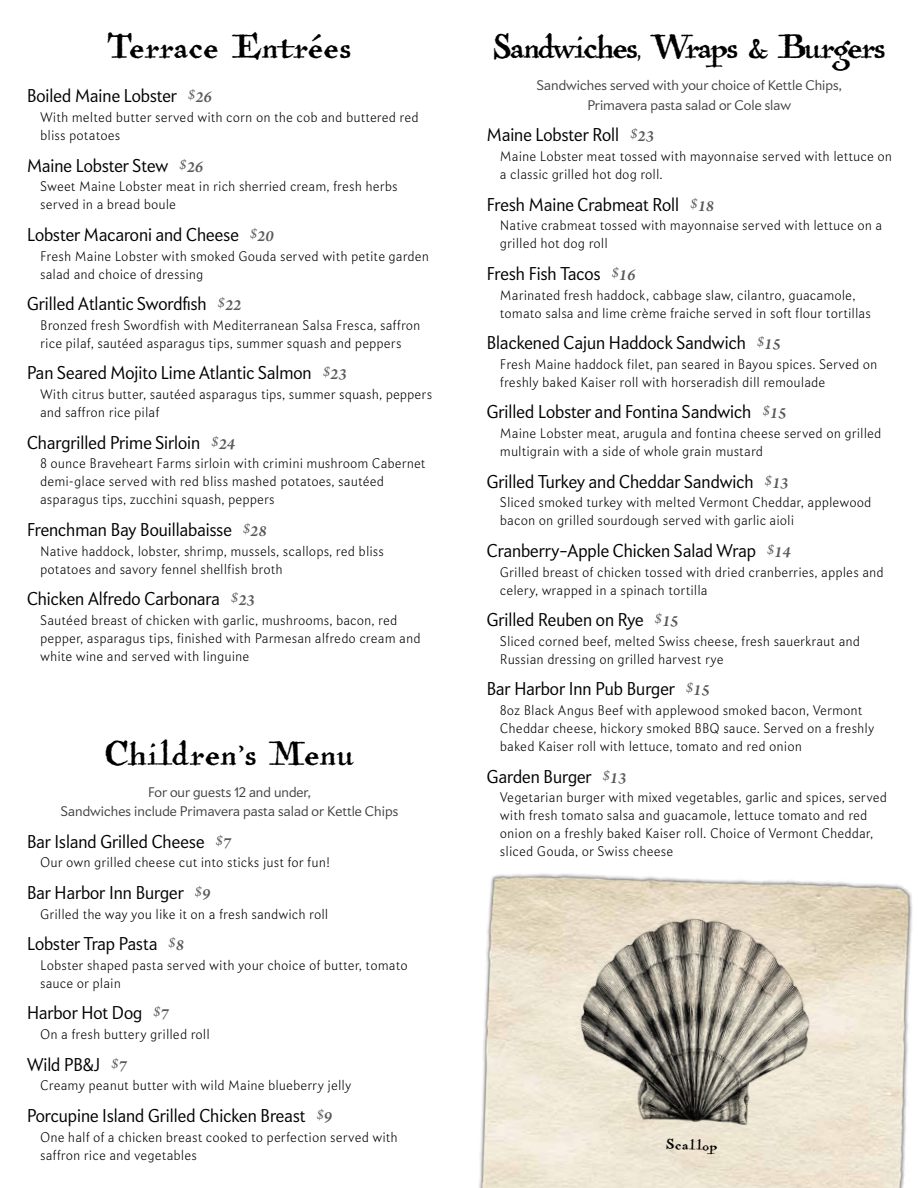
<style>
.page{position:relative;width:918px;height:1188px;background:#fff}
.page>*{position:absolute;margin:0;border:0;box-sizing:border-box;transform-origin:0 0}
.t1{font:44.55px "Antiquarian";letter-spacing:-.03em;color:#000;scale:.91 1}
.t2{font:44.55px "Antiquarian";letter-spacing:.025em;color:#000;scale:.91 1}
.t3{font:44.55px "Antiquarian";letter-spacing:.005em;color:#000;scale:.91 1}
.t4{font:300 18px "Apres Narrow";color:#000}
.t5{font:18px "Antiquarian";color:#000}
.t6{font:100 13.5px/18px "Apres Narrow";letter-spacing:.05em;color:#000}
.t7{font:300 13.5px/19.5px "Apres";color:#414042;text-align:center}
.s1{font-family:"Arno Pro";font-weight:600;font-style:italic;font-size:16.5px;color:#58595b}
.s2{font-size:31.35px}
.s3{font-size:23.1px}
</style>
<div class="page">
<img style="left:479px;top:873px;width:433px;height:315px">
<img style="left:575px;top:913px;width:243px;height:218px">
<h1 class="t3" style="left:108px;top:16px;width:269px">Terrace Entrées</h1>
<h2 class="t4" style="left:27px;top:85px;width:186px">Boiled Maine Lobster <sup>$</sup><span class="s1">26</span></h2>
<p class="t6" style="left:40px;top:108px;width:379px">With melted butter served with corn on the cob and buttered red bliss potatoes</p>
<h2 class="t4" style="left:27px;top:154px;width:178px">Maine Lobster Stew <sup>$</sup><span class="s1">26</span></h2>
<p class="t6" style="left:40px;top:177px;width:358px">Sweet Maine Lobster meat in rich sherried cream, fresh herbs served in a bread boule</p>
<h2 class="t4" style="left:27px;top:223px;width:248px">Lobster Macaroni and Cheese <sup>$</sup><span class="s1">20</span></h2>
<p class="t6" style="left:40px;top:247px;width:390px">Fresh Maine Lobster with smoked Gouda served with petite garden salad and choice of dressing</p>
<h2 class="t4" style="left:27px;top:293px;width:216px">Grilled Atlantic Swordfish <sup>$</sup><span class="s1">22</span></h2>
<p class="t6" style="left:40px;top:316px;width:381px">Bronzed fresh Swordfish with Mediterranean Salsa Fresca, saffron rice pilaf, sautéed asparagus tips, summer squash and peppers</p>
<h2 class="t4" style="left:27px;top:362px;width:321px">Pan Seared Mojito Lime Atlantic Salmon <sup>$</sup><span class="s1">23</span></h2>
<p class="t6" style="left:40px;top:385px;width:393px">With citrus butter, sautéed asparagus tips, summer squash, peppers and saffron rice pilaf</p>
<h2 class="t4" style="left:27px;top:431px;width:210px">Chargrilled Prime Sirloin <sup>$</sup><span class="s1">24</span></h2>
<p class="t6" style="left:40px;top:454px;width:386px">8 ounce Braveheart Farms sirloin with crimini mushroom Cabernet demi-glace served with red bliss mashed potatoes, sautéed asparagus tips, zucchini squash, peppers</p>
<h2 class="t4" style="left:27px;top:518px;width:241px">Frenchman Bay Bouillabaisse <sup>$</sup><span class="s1">28</span></h2>
<p class="t6" style="left:40px;top:542px;width:345px">Native haddock, lobster, shrimp, mussels, scallops, red bliss potatoes and savory fennel shellfish broth</p>
<h2 class="t4" style="left:27px;top:588px;width:229px">Chicken Alfredo Carbonara <sup>$</sup><span class="s1">23</span></h2>
<p class="t6" style="left:40px;top:611px;width:381px">Sautéed breast of chicken with garlic, mushrooms, bacon, red pepper, asparagus tips, finished with Parmesan alfredo cream and white wine and served with linguine</p>
<h1 class="t2" style="left:105px;top:722px;width:275px">Children<span class="s2">’</span>s Menu</h1>
<p class="t7" style="left:61px;top:782px;width:339px">For our guests 12 and under,<br>Sandwiches include Primavera pasta salad or Kettle Chips</p>
<h2 class="t4" style="left:27px;top:830px;width:206px">Bar Island Grilled Cheese <sup>$</sup><span class="s1">7</span></h2>
<p class="t6" style="left:40px;top:854px;width:291px">Our own grilled cheese cut into sticks just for fun!</p>
<h2 class="t4" style="left:27px;top:882px;width:185px">Bar Harbor Inn Burger <sup>$</sup><span class="s1">9</span></h2>
<p class="t6" style="left:40px;top:905px;width:289px">Grilled the way you like it on a fresh sandwich roll</p>
<h2 class="t4" style="left:27px;top:933px;width:158px">Lobster Trap Pasta <sup>$</sup><span class="s1">8</span></h2>
<p class="t6" style="left:40px;top:956px;width:368px">Lobster shaped pasta served with your choice of butter, tomato sauce or plain</p>
<h2 class="t4" style="left:27px;top:1002px;width:143px">Harbor Hot Dog <sup>$</sup><span class="s1">7</span></h2>
<p class="t6" style="left:40px;top:1025px;width:171px">On a fresh buttery grilled roll</p>
<h2 class="t4" style="left:27px;top:1053px;width:101px">Wild PB&amp;J <sup>$</sup><span class="s1">7</span></h2>
<p class="t6" style="left:40px;top:1077px;width:312px">Creamy peanut butter with wild Maine blueberry jelly</p>
<h2 class="t4" style="left:27px;top:1105px;width:307px">Porcupine Island Grilled Chicken Breast <sup>$</sup><span class="s1">9</span></h2>
<p class="t6" style="left:40px;top:1128px;width:359px">One half of a chicken breast cooked to perfection served with saffron rice and vegetables</p>
<h1 class="t1" style="left:493px;top:16px;width:433px">Sandwiches<span class="s3">,</span> Wraps &amp; Burgers</h1>
<p class="t7" style="left:537px;top:76px;width:306px">Sandwiches served with your choice of Kettle Chips,<br>Primavera pasta salad or Cole slaw</p>
<h2 class="t4" style="left:487px;top:124px;width:169px">Maine Lobster Roll <sup>$</sup><span class="s1">23</span></h2>
<p class="t6" style="left:500px;top:147px;width:393px">Maine Lobster meat tossed with mayonnaise served with lettuce on a classic grilled hot dog roll.</p>
<h2 class="t4" style="left:487px;top:193px;width:229px">Fresh Maine Crabmeat Roll <sup>$</sup><span class="s1">18</span></h2>
<p class="t6" style="left:500px;top:216px;width:383px">Native crabmeat tossed with mayonnaise served with lettuce on a grilled hot dog roll</p>
<h2 class="t4" style="left:487px;top:262px;width:150px">Fresh Fish Tacos <sup>$</sup><span class="s1">16</span></h2>
<p class="t6" style="left:500px;top:286px;width:372px">Marinated fresh haddock, cabbage slaw, cilantro, guacamole, tomato salsa and lime crème fraiche served in soft flour tortillas</p>
<h2 class="t4" style="left:487px;top:332px;width:295px">Blackened Cajun Haddock Sandwich <sup>$</sup><span class="s1">15</span></h2>
<p class="t6" style="left:500px;top:355px;width:378px">Fresh Maine haddock filet, pan seared in Bayou spices. Served on freshly baked Kaiser roll with horseradish dill remoulade</p>
<h2 class="t4" style="left:487px;top:401px;width:301px">Grilled Lobster and Fontina Sandwich <sup>$</sup><span class="s1">15</span></h2>
<p class="t6" style="left:500px;top:424px;width:382px">Maine Lobster meat, arugula and fontina cheese served on grilled multigrain with a side of whole grain mustard</p>
<h2 class="t4" style="left:487px;top:470px;width:303px">Grilled Turkey and Cheddar Sandwich <sup>$</sup><span class="s1">13</span></h2>
<p class="t6" style="left:500px;top:493px;width:372px">Sliced smoked turkey with melted Vermont Cheddar, applewood bacon on grilled sourdough served with garlic aioli</p>
<h2 class="t4" style="left:487px;top:539px;width:305px">Cranberry–Apple Chicken Salad Wrap <sup>$</sup><span class="s1">14</span></h2>
<p class="t6" style="left:500px;top:563px;width:385px">Grilled breast of chicken tossed with dried cranberries, apples and celery, wrapped in a spinach tortilla</p>
<h2 class="t4" style="left:487px;top:609px;width:193px">Grilled Reuben on Rye <sup>$</sup><span class="s1">15</span></h2>
<p class="t6" style="left:500px;top:632px;width:361px">Sliced corned beef, melted Swiss cheese, fresh sauerkraut and<br>Russian dressing on grilled harvest rye</p>
<h2 class="t4" style="left:487px;top:678px;width:224px">Bar Harbor Inn Pub Burger <sup>$</sup><span class="s1">15</span></h2>
<p class="t6" style="left:500px;top:701px;width:375px">8oz Black Angus Beef with applewood smoked bacon, Vermont<br>Cheddar cheese, hickory smoked BBQ sauce. Served on a freshly baked Kaiser roll with lettuce, tomato and red onion</p>
<h2 class="t4" style="left:487px;top:765px;width:141px">Garden Burger <sup>$</sup><span class="s1">13</span></h2>
<p class="t6" style="left:500px;top:788px;width:388px">Vegetarian burger with mixed vegetables, garlic and spices, served with fresh tomato salsa and guacamole, lettuce tomato and red onion on a freshly baked Kaiser roll. Choice of Vermont Cheddar, sliced Gouda, or Swiss cheese</p>
<h2 class="t5" style="left:667px;top:1132px;width:53px;rotate:2deg">Scallop</h2>
</div>
